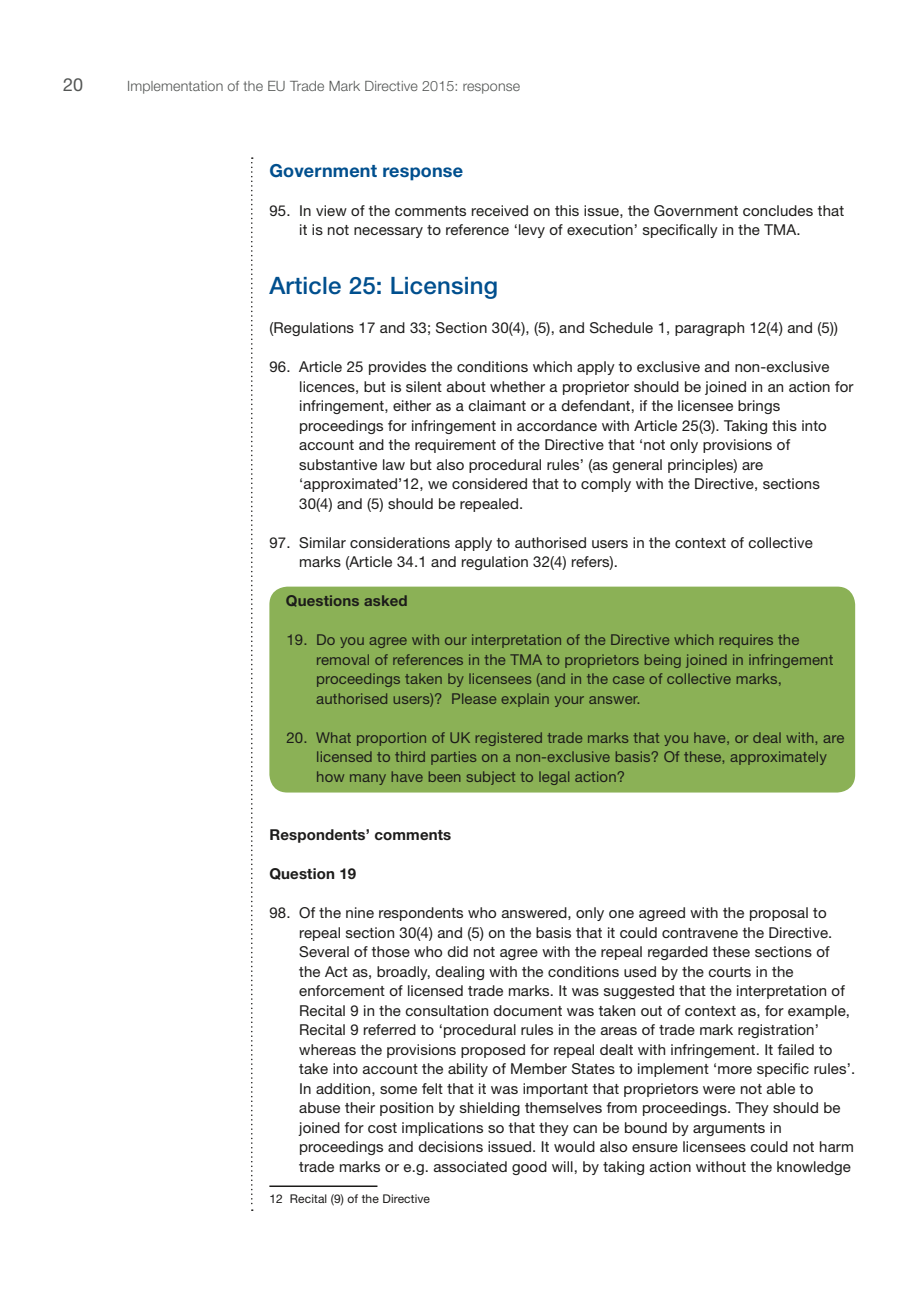
<style>
.page{position:relative;width:919px;height:1289px;background:#fff}
.page>*{position:absolute;margin:0;border:0;box-sizing:border-box;transform-origin:0 0}
.Heading_2{font:500 24px "Helvetica Neue LT Std";letter-spacing:.01em;color:#004f8e}
.Heading_3{font:700 18px "Helvetica Neue LT Std";letter-spacing:.01em;color:#004f8e}
.t1{font:18px "Helvetica Neue LT Std";color:#535554}
.Body{font:15px/19.5px "Helvetica Neue LT Std";letter-spacing:.01em;color:#1c1b1a}
.Body_Bold{font:700 15px "Helvetica Neue LT Std";letter-spacing:.01em;color:#1c1b1a}
.t2{font:300 14.25px "Helvetica Neue LT Std";letter-spacing:.01em;color:#535554}
.Footnote_text{font:12px "Helvetica Neue LT Std";letter-spacing:.01em;color:#1c1b1a}
</style>
<div class="page">
<svg style="left:251px;top:157px;width:2px;height:1053px"></svg>
<div style="left:269px;top:586px;width:586px;height:206px;background:#8bb156;border-radius:18px"></div>
<hr style="left:269px;top:1185px;width:108px;height:1px;background:#1c1b1a">
<p class="t1" style="left:63px;top:74px;width:22px">20</p>
<p class="t2" style="left:127px;top:77px;width:394px">Implementation of the EU Trade Mark Directive 2015: response</p>
<h3 class="Heading_3" style="left:269px;top:159px;width:195px">Government response</h3>
<p class="Body" style="left:299px;top:201px;width:546px;text-indent:-30px">95. In view of the comments received on this issue, the Government concludes that it is not necessary to reference ‘levy of execution’ specifically in the TMA.</p>
<h2 class="Heading_2" style="left:269px;top:271px;width:230px">Article 25: Licensing</h2>
<p class="Body" style="left:269px;top:318px;width:570px">(Regulations 17 and 33; Section 30(4), (5), and Schedule 1, paragraph 12(4) and (5))</p>
<p class="Body" style="left:299px;top:357px;width:555px;text-indent:-30px">96. Article 25 provides the conditions which apply to exclusive and non-exclusive licences, but is silent about whether a proprietor should be joined in an action for infringement, either as a claimant or a defendant, if the licensee brings proceedings for infringement in accordance with Article 25(3). Taking this into account and the requirement of the Directive that ‘not only provisions of substantive law but also procedural rules’ (as general principles) are ‘approximated’12, we considered that to comply with the Directive, sections 30(4) and (5) should be repealed.</p>
<p class="Body" style="left:299px;top:532px;width:515px;text-indent:-30px">97. Similar considerations apply to authorised users in the context of collective marks (Article 34.1 and regulation 32(4) refers).</p>
<p class="Body_Bold" style="left:286px;top:591px;width:123px">Questions asked</p>
<p class="Body" style="left:316px;top:630px;width:518px;text-indent:-30px">19. Do you agree with our interpretation of the Directive which requires the removal of references in the TMA to proprietors being joined in infringement proceedings taken by licensees (and in the case of collective marks, authorised users)? Please explain your answer.</p>
<p class="Body" style="left:316px;top:727px;width:529px;text-indent:-30px">20. What proportion of UK registered trade marks that you have, or deal with, are licensed to third parties on a non-exclusive basis? Of these, approximately how many have been subject to legal action?</p>
<p class="Body_Bold" style="left:269px;top:825px;width:183px">Respondents’ comments</p>
<p class="Body_Bold" style="left:269px;top:864px;width:88px">Question 19</p>
<p class="Body" style="left:299px;top:903px;width:557px;text-indent:-30px">98. Of the nine respondents who answered, only one agreed with the proposal to repeal section 30(4) and (5) on the basis that it could contravene the Directive.<br>Several of those who did not agree with the repeal regarded these sections of<br>the Act as, broadly, dealing with the conditions used by the courts in the enforcement of licensed trade marks. It was suggested that the interpretation of Recital 9 in the consultation document was taken out of context as, for example, Recital 9 referred to ‘procedural rules in the areas of trade mark registration’ whereas the provisions proposed for repeal dealt with infringement. It failed to take into account the ability of Member States to implement ‘more specific rules’.<br>In addition, some felt that it was important that proprietors were not able to abuse their position by shielding themselves from proceedings. They should be joined for cost implications so that they can be bound by arguments in proceedings and decisions issued. It would also ensure licensees could not harm trade marks or e.g. associated good will, by taking action without the knowledge</p>
<p class="Footnote_text" style="left:269px;top:1191px;width:162px">12 Recital (9) of the Directive</p>
</div>
